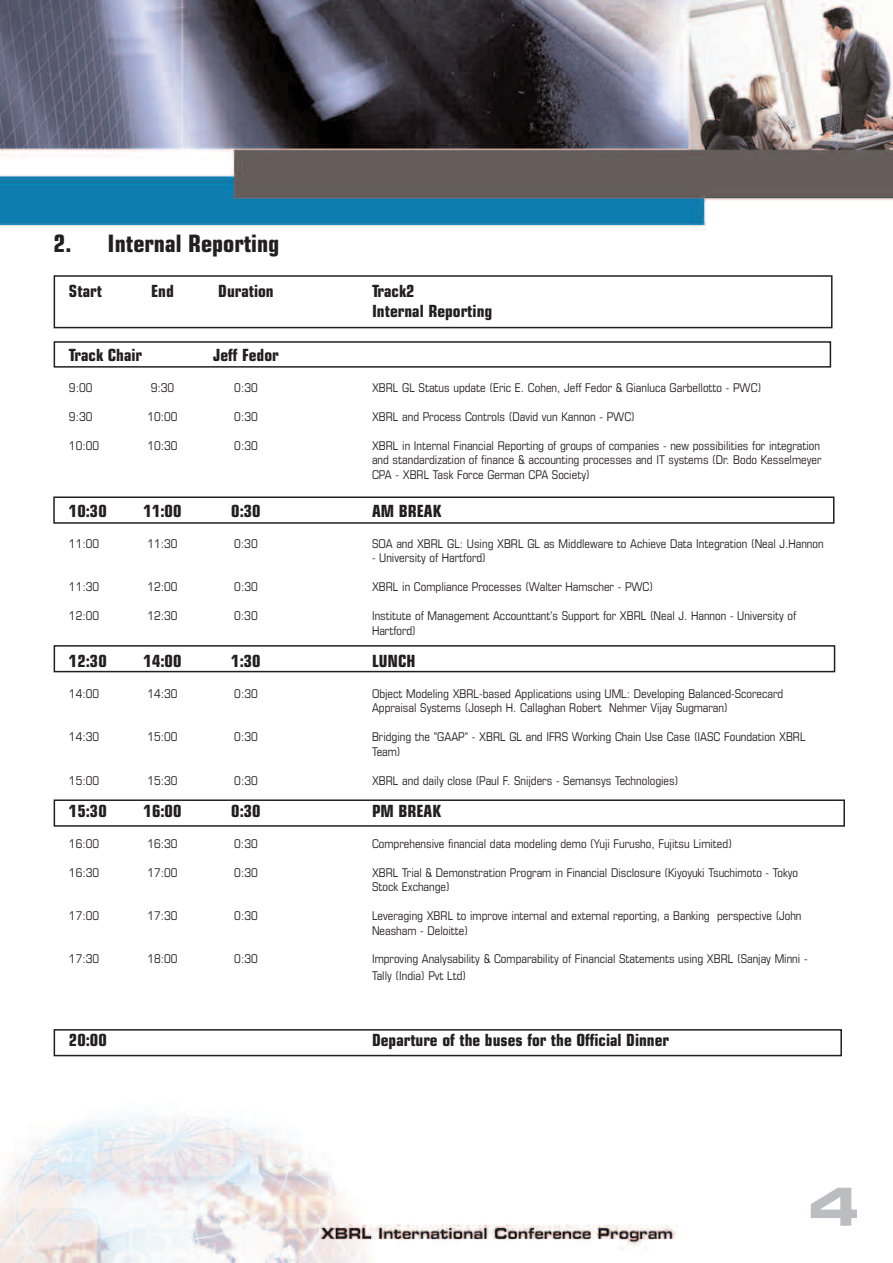
<style>
.page{position:relative;width:893px;height:1263px;background:#fff}
.page>*{position:absolute;margin:0;border:0;box-sizing:border-box;transform-origin:0 0}
.t1{font:52.5px "Eurostile Bold Extended Two";color:#bcbdc0}
.t2{font:700 condensed 24px "Eurostile";color:#231f20}
.t3{font:700 condensed 16.8px/20.1px "Eurostile";color:#231f20}
.t4{font:condensed 12px/14.4px "Eurostile";color:#231f20}
</style>
<div class="page">
<img style="left:0;top:0;width:893px;height:1263px">
<div style="left:808px;top:1188px;width:85px;height:75px;background:#fff"></div>
<div style="left:54px;top:341px;width:777px;height:27px;border:2px solid #231f20"></div>
<div style="left:54px;top:645px;width:781px;height:27px;border:2px solid #231f20"></div>
<div style="left:53px;top:496px;width:781px;height:28px;border:2px solid #231f20"></div>
<div style="left:54px;top:799px;width:791px;height:28px;border:2px solid #231f20"></div>
<div style="left:54px;top:275px;width:778px;height:53px;border:2px solid #231f20"></div>
<div style="left:54px;top:1029px;width:788px;height:27px;border:2px solid #231f20"></div>
<h2 class="t2" style="left:54px;top:234px;width:227px">2. Internal Reporting</h2>
<h3 class="t3" style="left:69px;top:282px;width:34px">Start</h3>
<h3 class="t3" style="left:151px;top:282px;width:24px">End</h3>
<h3 class="t3" style="left:218px;top:282px;width:57px">Duration</h3>
<h3 class="t3" style="left:372px;top:282px;width:122px">Track2<br>Internal Reporting</h3>
<h3 class="t3" style="left:69px;top:346px;width:75px">Track Chair</h3>
<h3 class="t3" style="left:213px;top:346px;width:67px">Jeff Fedor</h3>
<p class="t4" style="left:69px;top:382px;width:25px">9:00</p>
<p class="t4" style="left:151px;top:382px;width:25px">9:30</p>
<p class="t4" style="left:234px;top:382px;width:25px">0:30</p>
<p class="t4" style="left:372px;top:382px;width:391px">XBRL GL Status update (Eric E. Cohen, Jeff Fedor &amp; Gianluca Garbellotto - PWC)</p>
<p class="t4" style="left:69px;top:410px;width:25px">9:30</p>
<p class="t4" style="left:147px;top:410px;width:32px">10:00</p>
<p class="t4" style="left:234px;top:410px;width:25px">0:30</p>
<p class="t4" style="left:372px;top:410px;width:264px">XBRL and Process Controls (David vun Kannon - PWC)</p>
<p class="t4" style="left:69px;top:439px;width:32px">10:00</p>
<p class="t4" style="left:147px;top:439px;width:32px">10:30</p>
<p class="t4" style="left:234px;top:439px;width:25px">0:30</p>
<p class="t4" style="left:372px;top:439px;width:451px;text-align:justify">XBRL in Internal Financial Reporting of groups of companies - new possibilities for integration and standardization of finance &amp; accounting processes and IT systems (Dr. Bodo Kesselmeyer CPA - XBRL Task Force German CPA Society)</p>
<h3 class="t3" style="left:69px;top:502px;width:39px">10:30</h3>
<h3 class="t3" style="left:144px;top:502px;width:39px">11:00</h3>
<h3 class="t3" style="left:231px;top:502px;width:31px">0:30</h3>
<h3 class="t3" style="left:372px;top:502px;width:71px">AM BREAK</h3>
<p class="t4" style="left:69px;top:537px;width:32px">11:00</p>
<p class="t4" style="left:147px;top:537px;width:32px">11:30</p>
<p class="t4" style="left:234px;top:537px;width:25px">0:30</p>
<p class="t4" style="left:372px;top:537px;width:453px">SOA and XBRL GL: Using XBRL GL as Middleware to Achieve Data Integration (Neal J.Hannon</p>
<p class="t4" style="left:372px;top:552px;width:115px">- University of Hartford)</p>
<p class="t4" style="left:69px;top:581px;width:32px">11:30</p>
<p class="t4" style="left:147px;top:581px;width:32px">12:00</p>
<p class="t4" style="left:234px;top:581px;width:25px">0:30</p>
<p class="t4" style="left:372px;top:581px;width:283px">XBRL in Compliance Processes (Walter Hamscher - PWC)</p>
<p class="t4" style="left:69px;top:610px;width:32px">12:00</p>
<p class="t4" style="left:147px;top:610px;width:32px">12:30</p>
<p class="t4" style="left:234px;top:610px;width:25px">0:30</p>
<p class="t4" style="left:372px;top:610px;width:426px">Institute of Management Accounttant's Support for XBRL (Neal J. Hannon - University of<br>Hartford)</p>
<h3 class="t3" style="left:69px;top:652px;width:39px">12:30</h3>
<h3 class="t3" style="left:144px;top:652px;width:39px">14:00</h3>
<h3 class="t3" style="left:231px;top:652px;width:31px">1:30</h3>
<h3 class="t3" style="left:372px;top:652px;width:45px">LUNCH</h3>
<p class="t4" style="left:69px;top:687px;width:32px">14:00</p>
<p class="t4" style="left:147px;top:687px;width:32px">14:30</p>
<p class="t4" style="left:234px;top:687px;width:25px">0:30</p>
<p class="t4" style="left:372px;top:687px;width:413px">Object Modeling XBRL-based Applications using UML: Developing Balanced-Scorecard<br>Appraisal Systems (Joseph H. Callaghan Robert Nehmer Vijay Sugmaran)</p>
<p class="t4" style="left:69px;top:731px;width:32px">14:30</p>
<p class="t4" style="left:147px;top:731px;width:32px">15:00</p>
<p class="t4" style="left:234px;top:731px;width:25px">0:30</p>
<p class="t4" style="left:372px;top:731px;width:435px">Bridging the "GAAP" - XBRL GL and IFRS Working Chain Use Case (IASC Foundation XBRL<br>Team)</p>
<p class="t4" style="left:69px;top:774px;width:32px">15:00</p>
<p class="t4" style="left:147px;top:774px;width:32px">15:30</p>
<p class="t4" style="left:234px;top:774px;width:25px">0:30</p>
<p class="t4" style="left:372px;top:774px;width:308px">XBRL and daily close (Paul F. Snijders - Semansys Technologies)</p>
<h3 class="t3" style="left:69px;top:802px;width:39px">15:30</h3>
<h3 class="t3" style="left:144px;top:802px;width:39px">16:00</h3>
<h3 class="t3" style="left:231px;top:802px;width:31px">0:30</h3>
<h3 class="t3" style="left:372px;top:802px;width:71px">PM BREAK</h3>
<p class="t4" style="left:69px;top:837px;width:32px">16:00</p>
<p class="t4" style="left:147px;top:837px;width:32px">16:30</p>
<p class="t4" style="left:234px;top:837px;width:25px">0:30</p>
<p class="t4" style="left:372px;top:837px;width:361px">Comprehensive financial data modeling demo (Yuji Furusho, Fujitsu Limited)</p>
<p class="t4" style="left:69px;top:866px;width:32px">16:30</p>
<p class="t4" style="left:147px;top:866px;width:32px">17:00</p>
<p class="t4" style="left:234px;top:866px;width:25px">0:30</p>
<p class="t4" style="left:372px;top:866px;width:428px">XBRL Trial &amp; Demonstration Program in Financial Disclosure (Kiyoyuki Tsuchimoto - Tokyo<br>Stock Exchange)</p>
<p class="t4" style="left:69px;top:910px;width:32px">17:00</p>
<p class="t4" style="left:147px;top:910px;width:32px">17:30</p>
<p class="t4" style="left:234px;top:910px;width:25px">0:30</p>
<p class="t4" style="left:372px;top:910px;width:431px">Leveraging XBRL to improve internal and external reporting, a Banking perspective (John<br>Neasham - Deloitte)</p>
<p class="t4" style="left:69px;top:953px;width:32px">17:30</p>
<p class="t4" style="left:147px;top:953px;width:32px">18:00</p>
<p class="t4" style="left:234px;top:953px;width:25px">0:30</p>
<p class="t4" style="left:372px;top:952px;width:437px;line-height:16.6px">Improving Analysability &amp; Comparability of Financial Statements using XBRL (Sanjay Minni -<br>Tally (India) Pvt Ltd)</p>
<h3 class="t3" style="left:69px;top:1032px;width:39px">20:00</h3>
<h3 class="t3" style="left:372px;top:1032px;width:299px">Departure of the buses for the Official Dinner</h3>
<h1 class="t1" style="left:808px;top:1188px;width:53px">4</h1>
</div>
